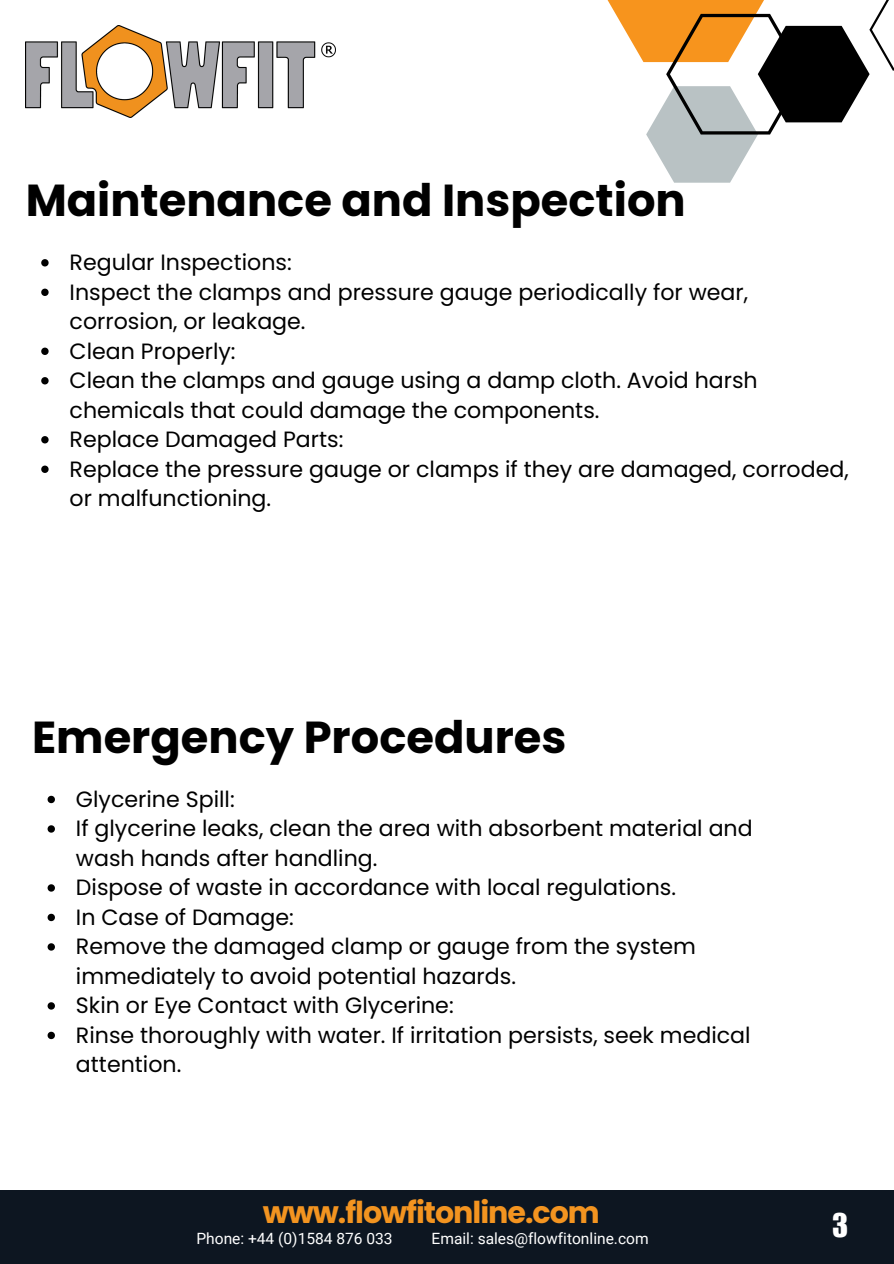
<style>
.page{position:relative;width:894px;height:1264px;background:#fff}
.page>*{position:absolute;margin:0;border:0;box-sizing:border-box;transform-origin:0 0}
.t1{font:700 44.7px "Poppins";color:#000}
.t2{font:33.3px "Impact LT Std";color:#fff}
.t3{font:700 30.15px "Poppins";letter-spacing:-.035em;color:#f39420}
.t4{font:22.05px/29.5px "Poppins";color:#000}
.t5{font:15.6px "Roboto";color:#fff}
</style>
<div class="page">
<svg style="left:41px;top:259px;width:8px;height:7px"></svg>
<svg style="left:41px;top:288px;width:8px;height:8px"></svg>
<svg style="left:41px;top:347px;width:8px;height:8px"></svg>
<svg style="left:41px;top:377px;width:8px;height:7px"></svg>
<svg style="left:41px;top:436px;width:8px;height:7px"></svg>
<svg style="left:41px;top:465px;width:8px;height:8px"></svg>
<svg style="left:607px;top:0;width:286px;height:183px"></svg>
<img style="left:26px;top:26px;width:309px;height:91px">
<div style="left:0;top:1190px;width:893px;height:73px;background:#0d1621"></div>
<svg style="left:48px;top:795px;width:7px;height:8px"></svg>
<svg style="left:48px;top:825px;width:7px;height:7px"></svg>
<svg style="left:48px;top:884px;width:7px;height:7px"></svg>
<svg style="left:48px;top:913px;width:7px;height:8px"></svg>
<svg style="left:48px;top:943px;width:7px;height:7px"></svg>
<svg style="left:48px;top:1002px;width:7px;height:7px"></svg>
<svg style="left:48px;top:1031px;width:7px;height:8px"></svg>
<p class="t1" style="left:26px;top:169px;width:661px">Maintenance and Inspection</p>
<p class="t4" style="left:70px;top:248px;width:224px">Regular Inspections:</p>
<h1 class="t4" style="left:70px;top:277px;width:679px">Inspect the clamps and pressure gauge periodically for wear, corrosion, or leakage.</h1>
<p class="t4" style="left:70px;top:336px;width:167px">Clean Properly:</p>
<p class="t4" style="left:70px;top:365px;width:689px">Clean the clamps and gauge using a damp cloth. Avoid harsh chemicals that could damage the components.</p>
<p class="t4" style="left:70px;top:424px;width:275px">Replace Damaged Parts:</p>
<p class="t4" style="left:70px;top:454px;width:780px">Replace the pressure gauge or clamps if they are damaged, corroded, or malfunctioning.</p>
<p class="t1" style="left:32px;top:705px;width:536px">Emergency Procedures</p>
<p class="t4" style="left:76px;top:784px;width:160px">Glycerine Spill:</p>
<p class="t4" style="left:76px;top:813px;width:678px">If glycerine leaks, clean the area with absorbent material and wash hands after handling.</p>
<p class="t4" style="left:76px;top:872px;width:601px">Dispose of waste in accordance with local regulations.</p>
<p class="t4" style="left:76px;top:902px;width:219px">In Case of Damage:</p>
<p class="t4" style="left:76px;top:931px;width:621px">Remove the damaged clamp or gauge from the system immediately to avoid potential hazards.</p>
<h2 class="t4" style="left:76px;top:990px;width:379px">Skin or Eye Contact with Glycerine:</h2>
<p class="t4" style="left:76px;top:1020px;width:676px">Rinse thoroughly with water. If irritation persists, seek medical attention.</p>
<h1 class="t3" style="left:263px;top:1190px;width:338px">www.flowfitonline.com</h1>
<p class="t5" style="left:196px;top:1229px;width:198px">Phone: +44 (0)1584 876 033</p>
<p class="t5" style="left:431px;top:1229px;width:218px">Email: sales@flowfitonline.com</p>
<p class="t2" style="left:832px;top:1212px;width:17px">3</p>
</div>
